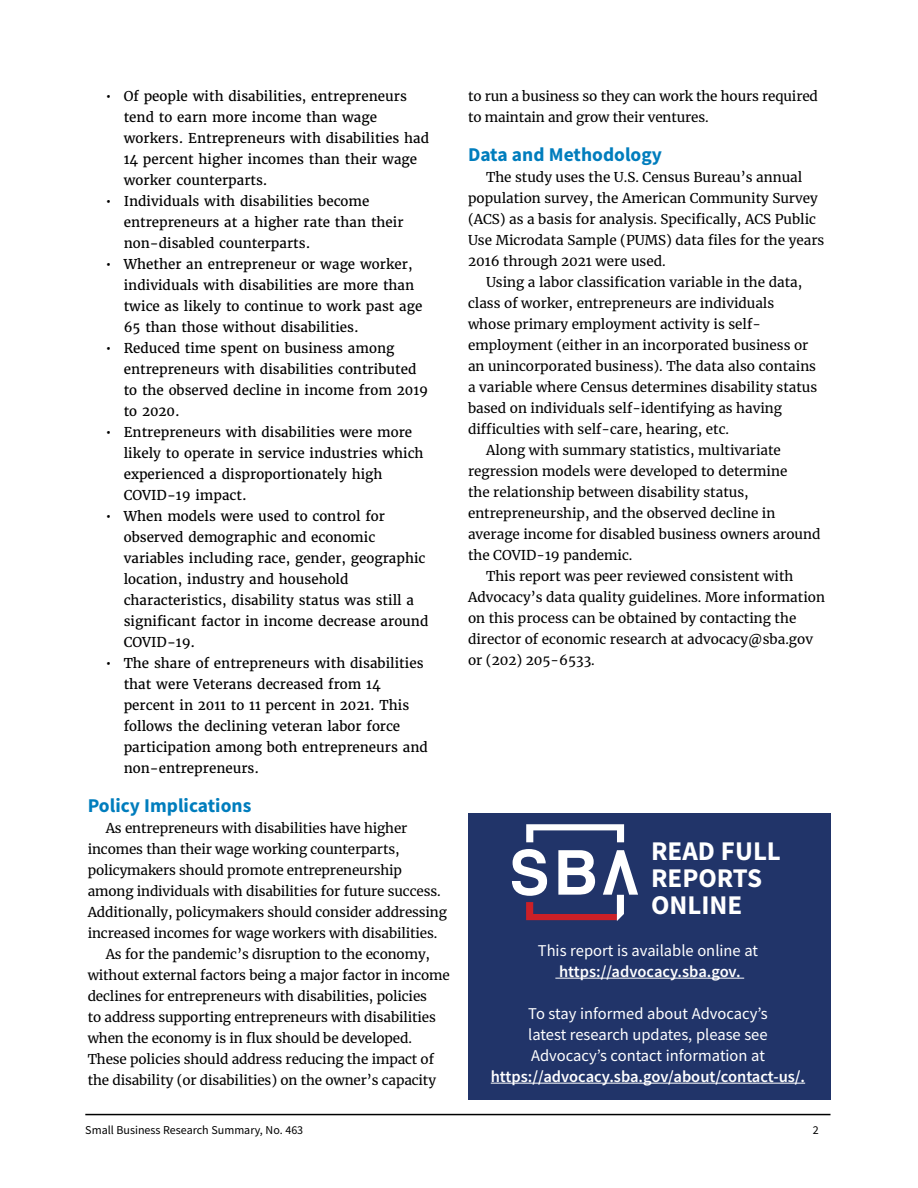
<style>
.page{position:relative;width:918px;height:1188px;background:#fff}
.page>*{position:absolute;margin:0;border:0;box-sizing:border-box;transform-origin:0 0}
.h2__reverse{font:700 27px/27px "Source Sans Pro";color:#fff}
.t1{font:700 19.5px "Source Sans Pro";color:#007dbd}
.Info_box_text{font:16.5px/21px "Source Sans Pro";color:#fff;text-align:center}
.body{font:13.5px/21px "Merriweather";color:#000}
.t2{font:13.5px/21px "Merriweather";color:#000}
.t3{font:12px "Source Sans Pro";color:#000}
.s1{font-weight:600}
</style>
<div class="page">
<hr style="left:85px;top:1114px;width:746px;height:1px;background:#000">
<div style="left:468px;top:814px;width:362px;height:286px;background:#213469"></div>
<svg style="left:526px;top:824px;width:98px;height:18px"></svg>
<svg style="left:512px;top:849px;width:126px;height:71px"></svg>
<hr style="left:555px;top:978px;width:189px;height:1px;background:#fff">
<hr style="left:491px;top:1083px;width:314px;height:1px;background:#fff">
<p class="t2" style="left:124px;top:86px;width:307px;text-indent:-18px">• Of people with disabilities, entrepreneurs tend to earn more income than wage workers. Entrepreneurs with disabilities had 14 percent higher incomes than their wage worker counterparts.</p>
<p class="t2" style="left:124px;top:191px;width:281px;text-indent:-18px">• Individuals with disabilities become entrepreneurs at a higher rate than their non-disabled counterparts.</p>
<p class="t2" style="left:124px;top:254px;width:300px;text-indent:-18px">• Whether an entrepreneur or wage worker, individuals with disabilities are more than twice as likely to continue to work past age 65 than those without disabilities.</p>
<p class="t2" style="left:124px;top:338px;width:306px;text-indent:-18px">• Reduced time spent on business among entrepreneurs with disabilities contributed to the observed decline in income from 2019 to 2020.</p>
<p class="t2" style="left:124px;top:422px;width:301px;text-indent:-18px">• Entrepreneurs with disabilities were more likely to operate in service industries which experienced a disproportionately high COVID-19 impact.</p>
<p class="t2" style="left:124px;top:506px;width:306px;text-indent:-18px">• When models were used to control for observed demographic and economic variables including race, gender, geographic location, industry and household characteristics, disability status was still a significant factor in income decrease around COVID-19.</p>
<p class="t2" style="left:124px;top:653px;width:306px;text-indent:-18px">• The share of entrepreneurs with disabilities that were Veterans decreased from 14 percent in 2011 to 11 percent in 2021. This follows the declining veteran labor force participation among both entrepreneurs and non-entrepreneurs.</p>
<p class="t1" style="left:88px;top:792px;width:165px">Policy Implications</p>
<p class="body" style="left:88px;top:817px;width:361px;text-indent:18px">As entrepreneurs with disabilities have higher incomes than their wage working counterparts, policymakers should promote entrepreneurship among individuals with disabilities for future success.<br>Additionally, policymakers should consider addressing increased incomes for wage workers with disabilities.</p>
<p class="body" style="left:88px;top:943px;width:364px;text-indent:18px">As for the pandemic’s disruption to the economy, without external factors being a major factor in income declines for entrepreneurs with disabilities, policies<br>to address supporting entrepreneurs with disabilities when the economy is in flux should be developed.<br>These policies should address reducing the impact of the disability (or disabilities) on the owner’s capacity</p>
<p class="body" style="left:468px;top:85px;width:351px">to run a business so they can work the hours required to maintain and grow their ventures.</p>
<p class="t1" style="left:468px;top:141px;width:196px">Data and Methodology</p>
<p class="body" style="left:468px;top:166px;width:358px;text-indent:18px">The study uses the U.S. Census Bureau’s annual population survey, the American Community Survey (ACS) as a basis for analysis. Specifically, ACS Public Use Microdata Sample (PUMS) data files for the years 2016 through 2021 were used.</p>
<p class="body" style="left:468px;top:271px;width:351px;text-indent:18px">Using a labor classification variable in the data, class of worker, entrepreneurs are individuals whose primary employment activity is self&shy;employment (either in an incorporated business or an unincorporated business). The data also contains a variable where Census determines disability status based on individuals self-identifying as having difficulties with self-care, hearing, etc.</p>
<p class="body" style="left:468px;top:439px;width:354px;text-indent:18px">Along with summary statistics, multivariate regression models were developed to determine<br>the relationship between disability status, entrepreneurship, and the observed decline in average income for disabled business owners around the COVID-19 pandemic.</p>
<p class="body" style="left:468px;top:565px;width:359px;text-indent:18px">This report was peer reviewed consistent with Advocacy’s data quality guidelines. More information on this process can be obtained by contacting the director of economic research at advocacy@sba.gov or (202) 205-6533.</p>
<p class="h2__reverse" style="left:651px;top:837px;width:131px">READ FULL<br>REPORTS<br>ONLINE</p>
<p class="Info_box_text" style="left:538px;top:939px;width:222px">This report is available online at <span class="s1">https://advocacy.sba.gov.</span></p>
<p class="Info_box_text" style="left:491px;top:1002px;width:316px">To stay informed about Advocacy’s<br>latest research updates, please see Advocacy’s contact information at <span class="s1">https://advocacy.sba.gov/about/contact-us/.</span></p>
<p class="t3" style="left:85px;top:1123px;width:219px">Small Business Research Summary, No. 463</p>
<p class="t3" style="left:813px;top:1123px;width:7px">2</p>
</div>
